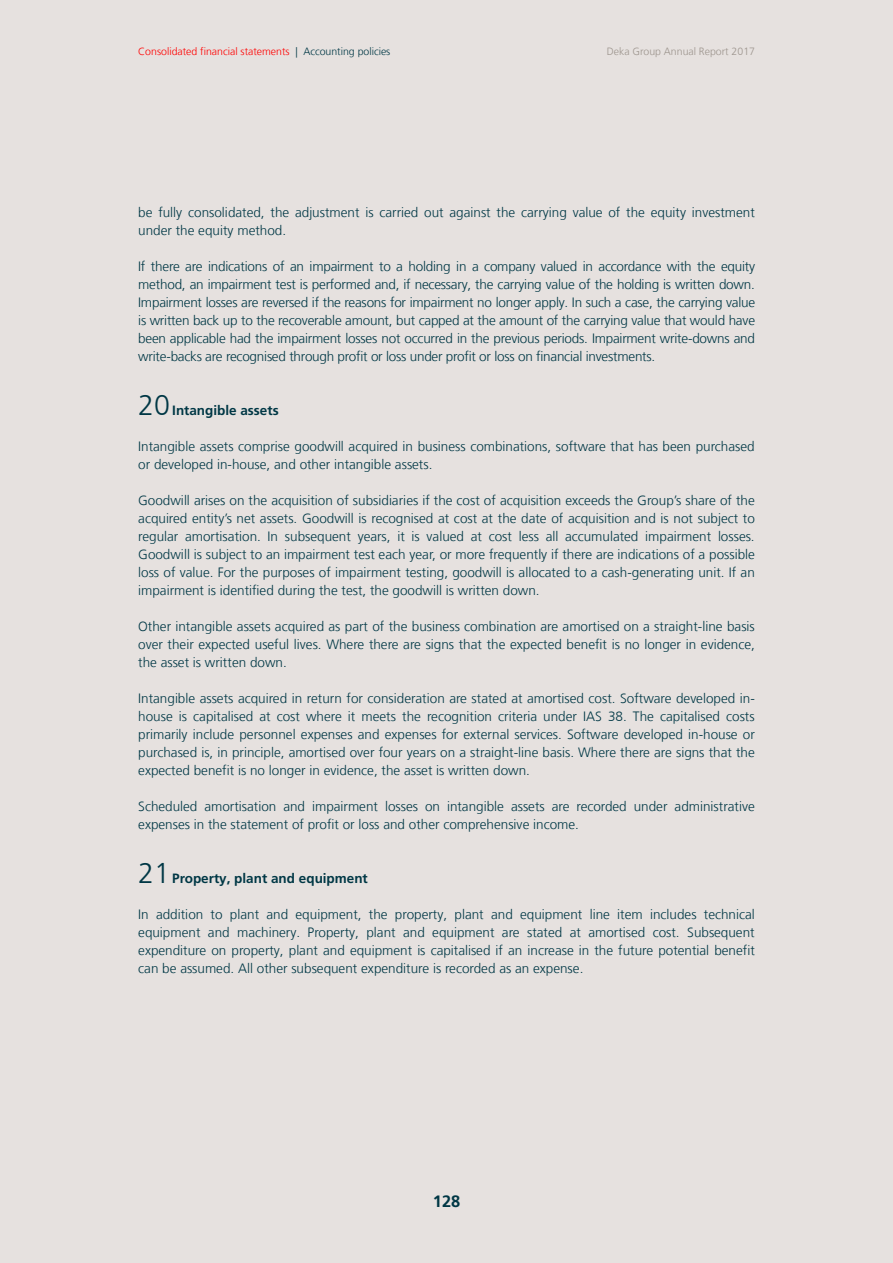
<style>
.page{position:relative;width:893px;height:1263px;background:#e6e1df}
.page>*{position:absolute;margin:0;border:0;box-sizing:border-box;transform-origin:0 0}
.t1{font:300 16.5px "Deka Frutiger 45";color:#003745}
.t2{font:300 13.5px/18px "Deka Frutiger 45";color:#003745;text-align:justify}
.t3{font:300 13.5px "Deka Frutiger 45";color:#003745}
.t4{font:300 10.5px "Deka Frutiger 45";color:#f00}
.t5{font:300 10.5px "Deka Frutiger 45";color:#9d958e}
.s1{color:#003745}
.s2{font-size:28.5px}
</style>
<div class="page">
<p class="t4" style="left:138px;top:46px;width:254px">Consolidated financial statements <span class="s1">| Accounting policies</span></p>
<p class="t5" style="left:607px;top:46px;width:150px">Deka Group Annual Report 2017</p>
<p class="t2" style="left:138px;top:204px;width:618px">be fully consolidated, the adjustment is carried out against the carrying value of the equity investment under the equity method.</p>
<p class="t2" style="left:138px;top:258px;width:618px">If there are indications of an impairment to a holding in a company valued in accordance with the equity method, an impairment test is performed and, if necessary, the carrying value of the holding is written down.<br>Impairment losses are reversed if the reasons for impairment no longer apply. In such a case, the carrying value is written back up to the recoverable amount, but capped at the amount of the carrying value that would have been applicable had the impairment losses not occurred in the previous periods. Impairment write-downs and write-backs are recognised through profit or loss under profit or loss on financial investments.</p>
<p class="t3" style="left:138px;top:403px;width:142px"><span class="s2">20</span> Intangible assets</p>
<p class="t2" style="left:138px;top:438px;width:618px">Intangible assets comprise goodwill acquired in business combinations, software that has been purchased or developed in-house, and other intangible assets.</p>
<p class="t2" style="left:138px;top:492px;width:618px">Goodwill arises on the acquisition of subsidiaries if the cost of acquisition exceeds the Group’s share of the acquired entity’s net assets. Goodwill is recognised at cost at the date of acquisition and is not subject to regular amortisation. In subsequent years, it is valued at cost less all accumulated impairment losses.<br>Goodwill is subject to an impairment test each year, or more frequently if there are indications of a possible loss of value. For the purposes of impairment testing, goodwill is allocated to a cash-generating unit. If an impairment is identified during the test, the goodwill is written down.</p>
<p class="t2" style="left:138px;top:618px;width:618px">Other intangible assets acquired as part of the business combination are amortised on a straight-line basis over their expected useful lives. Where there are signs that the expected benefit is no longer in evidence, the asset is written down.</p>
<p class="t2" style="left:138px;top:690px;width:618px">Intangible assets acquired in return for consideration are stated at amortised cost. Software developed in&shy;house is capitalised at cost where it meets the recognition criteria under IAS 38. The capitalised costs primarily include personnel expenses and expenses for external services. Software developed in-house or purchased is, in principle, amortised over four years on a straight-line basis. Where there are signs that the expected benefit is no longer in evidence, the asset is written down.</p>
<p class="t2" style="left:138px;top:798px;width:618px">Scheduled amortisation and impairment losses on intangible assets are recorded under administrative expenses in the statement of profit or loss and other comprehensive income.</p>
<p class="t3" style="left:138px;top:871px;width:231px"><span class="s2">21</span> Property, plant and equipment</p>
<p class="t2" style="left:138px;top:906px;width:618px">In addition to plant and equipment, the property, plant and equipment line item includes technical equipment and machinery. Property, plant and equipment are stated at amortised cost. Subsequent expenditure on property, plant and equipment is capitalised if an increase in the future potential benefit can be assumed. All other subsequent expenditure is recorded as an expense.</p>
<p class="t1" style="left:433px;top:1193px;width:29px">128</p>
</div>
